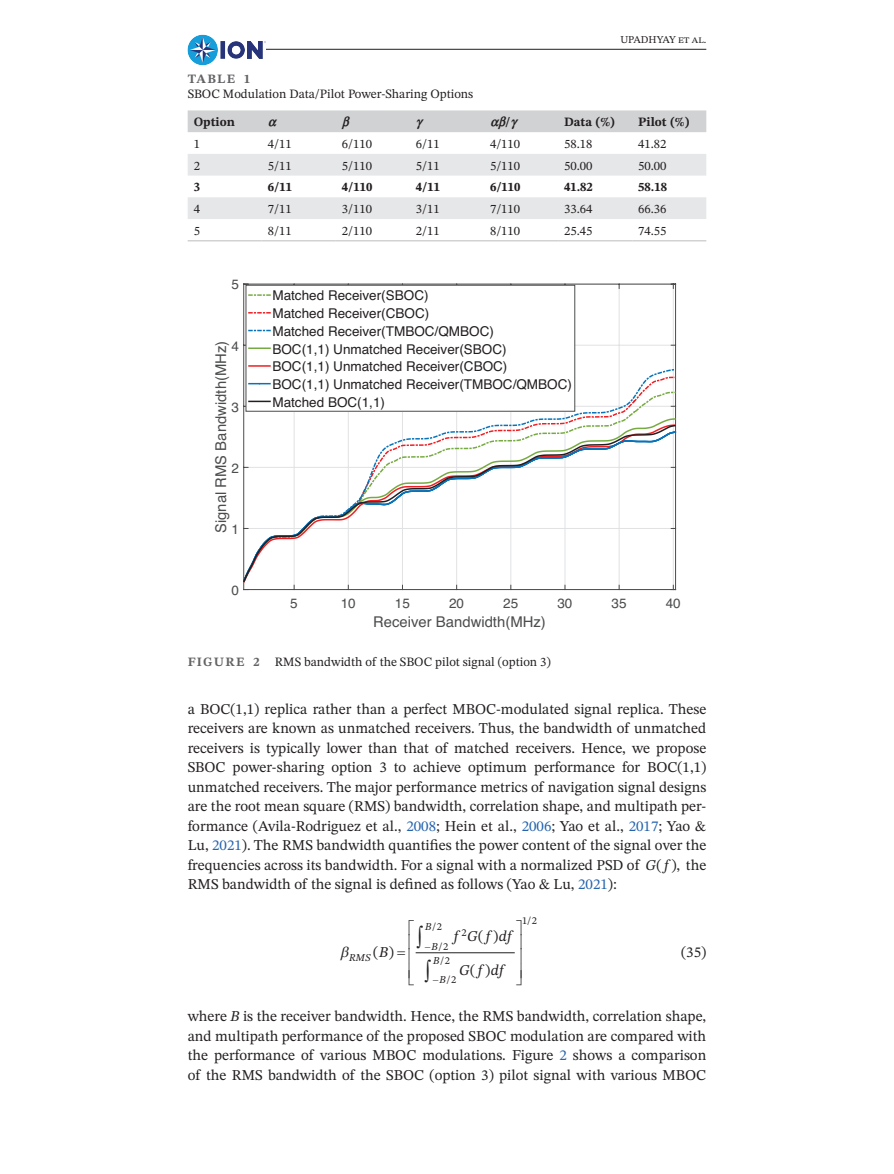
<style>
.page{position:relative;width:894px;height:1174px;background:#fff}
.page>*{position:absolute;margin:0;border:0;box-sizing:border-box;transform-origin:0 0}
.Body_text_indent{font:15px/19.5px "STIX Two Text";color:#231f20;text-align:justify}
.Body_text{font:15px/19.5px "STIX Two Text";color:#231f20;text-align:justify}
.t1{font:italic 15px "STIX Two Text";letter-spacing:.555em;color:#231f20}
.Equation{font:15px "STIX Two Text";color:#231f20}
.t2{font:14.85px "Helvetica";color:#4b4c4d}
.t3{font:13.5px/17.7px "Helvetica";color:#231f20}
.t4{font:13.5px "Helvetica";color:#4b4c4d}
.Table_text{font:12.75px "STIX Two Text";color:#231f20}
.Figure_Caption{font:12.75px "STIX Two Text";color:#231f20}
.Table_Caption{font:12.75px "STIX Two Text";color:#231f20}
.Table_text-2{font:700 12.75px "STIX Two Text";color:#231f20}
.Table_Head{font:700 12.75px "STIX Two Text";color:#231f20}
.Table_Number{font:700 12.75px "STIX Two Text";letter-spacing:.1em;color:#636366}
.t5{font:10.5px "STIX Two Text";color:#231f20}
.t6{font:italic 10.5px "STIX Two Text";color:#231f20}
.s1{font-weight:700;color:#636366}
.s2{color:#2664ae}
.s3{font-style:italic}
</style>
<div class="page">
<hr style="left:188px;top:49px;width:518px;height:1px;background:#231f20">
<img style="left:188px;top:35px;width:78px;height:31px">
<hr style="left:415px;top:952px;width:99px;height:1px;background:#231f20">
<svg style="left:188px;top:154px;width:518px;height:65px"></svg>
<hr style="left:188px;top:240px;width:74px;height:1px;background:#d1d2d4">
<hr style="left:262px;top:240px;width:74px;height:1px;background:#d1d2d4">
<hr style="left:336px;top:240px;width:74px;height:1px;background:#d1d2d4">
<hr style="left:410px;top:240px;width:74px;height:1px;background:#d1d2d4">
<hr style="left:484px;top:240px;width:74px;height:1px;background:#d1d2d4">
<hr style="left:558px;top:240px;width:74px;height:1px;background:#d1d2d4">
<hr style="left:632px;top:240px;width:74px;height:1px;background:#d1d2d4">
<hr style="left:243px;top:345px;width:432px;height:1px;background:#e1e2e4">
<hr style="left:672px;top:284px;width:1px;height:306px;background:#e1e2e4">
<hr style="left:618px;top:284px;width:1px;height:306px;background:#e1e2e4">
<hr style="left:243px;top:284px;width:432px;height:1px;background:#4b4c4d">
<hr style="left:675px;top:284px;width:1px;height:306px;background:#4b4c4d">
<hr style="left:243px;top:284px;width:1px;height:306px;background:#4b4c4d">
<svg style="left:243px;top:368px;width:434px;height:49px"></svg>
<svg style="left:243px;top:417px;width:434px;height:7px"></svg>
<svg style="left:243px;top:424px;width:434px;height:164px"></svg>
<div style="left:246px;top:285px;width:328px;height:126px;background:#fff"></div>
<svg style="left:248px;top:294px;width:22px;height:2px"></svg>
<svg style="left:248px;top:312px;width:22px;height:2px"></svg>
<svg style="left:248px;top:330px;width:22px;height:1px"></svg>
<hr style="left:248px;top:347px;width:22px;height:2px;background:#76ab41">
<hr style="left:248px;top:365px;width:22px;height:2px;background:#ee1f23">
<svg style="left:248px;top:383px;width:22px;height:1px"></svg>
<svg style="left:243px;top:401px;width:27px;height:6px"></svg>
<div style="left:246px;top:285px;width:328px;height:126px;border:1px solid #4b4c4d"></div>
<svg style="left:415px;top:952px;width:23px;height:2px"></svg>
<div style="left:188px;top:110px;width:518px;height:22px;background:#d1d2d4"></div>
<p class="t5" style="left:620px;top:32px;width:87px">UPADHYAY et al.</p>
<p class="Table_Number" style="left:188px;top:70px;width:64px">TABLE 1</p>
<p class="Table_Caption" style="left:188px;top:85px;width:287px">SBOC Modulation Data/Pilot Power-Sharing Options</p>
<p class="Table_Head" style="left:194px;top:113px;width:43px">Option</p>
<p class="Table_Head" style="left:505px;top:113px;width:7px">/</p>
<p class="Table_Head" style="left:564px;top:113px;width:53px">Data (%)</p>
<p class="Table_Head" style="left:638px;top:113px;width:53px">Pilot (%)</p>
<p class="Table_text" style="left:194px;top:135px;width:8px">1</p>
<p class="Table_text" style="left:268px;top:135px;width:25px">4/11</p>
<p class="Table_text" style="left:342px;top:135px;width:32px">6/110</p>
<p class="Table_text" style="left:416px;top:135px;width:25px">6/11</p>
<p class="Table_text" style="left:490px;top:135px;width:32px">4/110</p>
<p class="Table_text" style="left:564px;top:135px;width:30px">58.18</p>
<p class="Table_text" style="left:638px;top:135px;width:30px">41.82</p>
<p class="Table_text" style="left:194px;top:156px;width:8px">2</p>
<p class="Table_text" style="left:268px;top:156px;width:25px">5/11</p>
<p class="Table_text" style="left:342px;top:156px;width:32px">5/110</p>
<p class="Table_text" style="left:416px;top:156px;width:25px">5/11</p>
<p class="Table_text" style="left:490px;top:156px;width:32px">5/110</p>
<p class="Table_text" style="left:564px;top:156px;width:30px">50.00</p>
<p class="Table_text" style="left:638px;top:156px;width:30px">50.00</p>
<p class="Table_text-2" style="left:194px;top:178px;width:8px">3</p>
<p class="Table_text-2" style="left:268px;top:178px;width:26px">6/11</p>
<p class="Table_text-2" style="left:342px;top:178px;width:32px">4/110</p>
<p class="Table_text-2" style="left:416px;top:178px;width:26px">4/11</p>
<p class="Table_text-2" style="left:490px;top:178px;width:32px">6/110</p>
<p class="Table_text-2" style="left:564px;top:178px;width:30px">41.82</p>
<p class="Table_text-2" style="left:638px;top:178px;width:30px">58.18</p>
<p class="Table_text" style="left:194px;top:200px;width:8px">4</p>
<p class="Table_text" style="left:268px;top:200px;width:25px">7/11</p>
<p class="Table_text" style="left:342px;top:200px;width:32px">3/110</p>
<p class="Table_text" style="left:416px;top:200px;width:25px">3/11</p>
<p class="Table_text" style="left:490px;top:200px;width:32px">7/110</p>
<p class="Table_text" style="left:564px;top:200px;width:30px">33.64</p>
<p class="Table_text" style="left:638px;top:200px;width:30px">66.36</p>
<p class="Table_text" style="left:194px;top:221px;width:8px">5</p>
<p class="Table_text" style="left:268px;top:221px;width:25px">8/11</p>
<p class="Table_text" style="left:342px;top:221px;width:32px">2/110</p>
<p class="Table_text" style="left:416px;top:221px;width:25px">2/11</p>
<p class="Table_text" style="left:490px;top:221px;width:32px">8/110</p>
<p class="Table_text" style="left:564px;top:221px;width:30px">25.45</p>
<p class="Table_text" style="left:638px;top:221px;width:30px">74.55</p>
<p class="t4" style="left:231px;top:274px;width:9px">5</p>
<p class="t4" style="left:231px;top:335px;width:9px">4</p>
<p class="t2" style="left:209px;top:533px;width:194px;rotate:-90deg">Signal RMS Bandwidth(MHz)</p>
<p class="t4" style="left:231px;top:396px;width:9px">3</p>
<p class="t4" style="left:231px;top:458px;width:9px">2</p>
<p class="t4" style="left:231px;top:519px;width:9px">1</p>
<p class="t4" style="left:231px;top:580px;width:9px">0</p>
<p class="t3" style="left:272px;top:287px;width:301px">Matched Receiver(SBOC)<br>Matched Receiver(CBOC)<br>Matched Receiver(TMBOC/QMBOC)<br>BOC(1,1) Unmatched Receiver(SBOC)<br>BOC(1,1) Unmatched Receiver(CBOC)<br>BOC(1,1) Unmatched Receiver(TMBOC/QMBOC)<br>Matched BOC(1,1)</p>
<p class="t4" style="left:290px;top:593px;width:9px">5</p>
<p class="t4" style="left:340px;top:593px;width:17px">10</p>
<p class="t4" style="left:395px;top:593px;width:17px">15</p>
<p class="t4" style="left:449px;top:593px;width:17px">20</p>
<p class="t4" style="left:503px;top:593px;width:17px">25</p>
<p class="t4" style="left:557px;top:593px;width:17px">30</p>
<p class="t4" style="left:611px;top:593px;width:16px">35</p>
<p class="t4" style="left:665px;top:593px;width:16px">40</p>
<p class="t2" style="left:373px;top:610px;width:174px">Receiver Bandwidth(MHz)</p>
<p class="Figure_Caption" style="left:188px;top:653px;width:364px"><span class="s1">FIGURE 2</span> RMS bandwidth of the SBOC pilot signal (option 3)</p>
<p class="Body_text_indent" style="left:188px;top:699px;width:520px">a BOC(1,1) replica rather than a perfect MBOC-modulated signal replica. These receivers are known as unmatched receivers. Thus, the bandwidth of unmatched receivers is typically lower than that of matched receivers. Hence, we propose SBOC power-sharing option 3 to achieve optimum performance for BOC(1,1) unmatched receivers. The major performance metrics of navigation signal designs are the root mean square (RMS) bandwidth, correlation shape, and multipath per&shy;formance (Avila-Rodriguez et al., <span class="s2">2008</span>; Hein et al., <span class="s2">2006</span>; Yao et al., <span class="s2">2017</span>; Yao &amp; Lu, <span class="s2">2021</span>). The RMS bandwidth quantifies the power content of the signal over the frequencies across its bandwidth. For a signal with a normalized PSD of <span class="s3">G f</span>( ), the RMS bandwidth of the signal is defined as follows (Yao &amp; Lu, <span class="s2">2021</span>):</p>
<p class="Body_text_indent" style="left:373px;top:942px;width:22px">( )</p>
<p class="t1" style="left:379px;top:941px;width:10px">B</p>
<p class="t6" style="left:349px;top:950px;width:23px">RMS</p>
<p class="t5" style="left:425px;top:919px;width:18px"><span class="s3">B</span>/2</p>
<p class="t5" style="left:461px;top:925px;width:7px">2</p>
<p class="Body_text_indent" style="left:478px;top:926px;width:22px">( )</p>
<p class="Body_text_indent" style="left:470px;top:960px;width:22px">( )</p>
<p class="t1" style="left:454px;top:925px;width:59px">fGfdf</p>
<p class="t1" style="left:459px;top:959px;width:46px">Gfdf</p>
<p class="t5" style="left:431px;top:939px;width:18px"><span class="s3">B</span>/2</p>
<p class="t5" style="left:433px;top:953px;width:18px"><span class="s3">B</span>/2</p>
<p class="t5" style="left:439px;top:972px;width:18px"><span class="s3">B</span>/2</p>
<p class="t5" style="left:527px;top:913px;width:6px">/</p>
<p class="t5" style="left:522px;top:913px;width:16px">1 2</p>
<p class="Equation" style="left:681px;top:941px;width:27px">(35)</p>
<p class="Body_text" style="left:188px;top:1006px;width:520px">where <span class="s3">B</span> is the receiver bandwidth. Hence, the RMS bandwidth, correlation shape, and multipath performance of the proposed SBOC modulation are compared with the performance of various MBOC modulations. Figure <span class="s2">2</span> shows a comparison of the RMS bandwidth of the SBOC (option 3) pilot signal with various MBOC</p>
</div>
